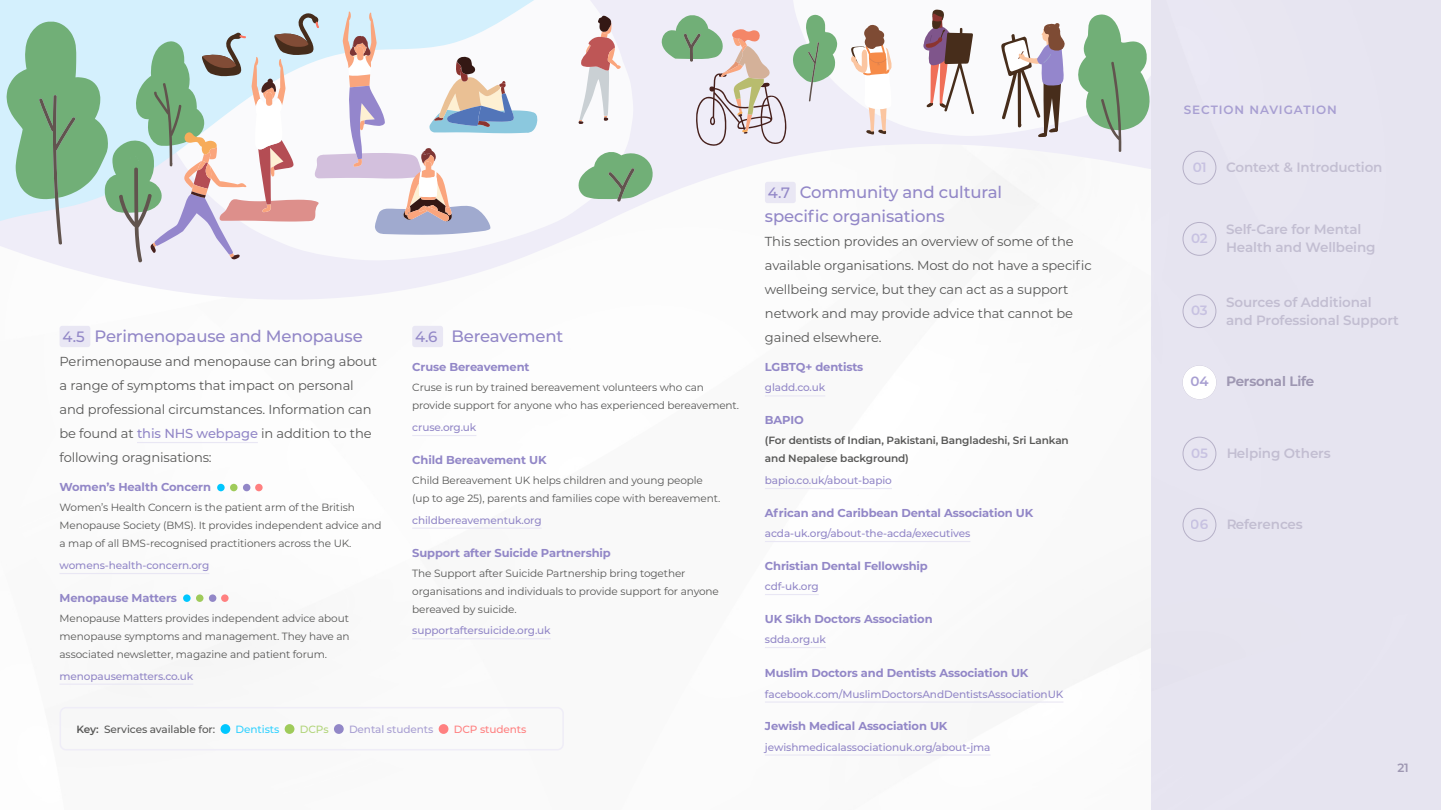
<style>
.page{position:relative;width:1441px;height:810px;background:#fff}
.page>*{position:absolute;margin:0;border:0;box-sizing:border-box;transform-origin:0 0}
.t1{font:500 16.5px/24px "Montserrat";letter-spacing:-.01em;color:#9287c7}
.t2{font:600 13.5px/18px "Montserrat";letter-spacing:-.01em;color:#9e97b2}
.t3{font:600 13.5px "Montserrat";letter-spacing:-.015em;color:#a89fd2}
.t4{font:13.05px/24px "Montserrat";letter-spacing:-.01em;color:#575756}
.t5{font:600 12px "Montserrat";letter-spacing:.075em;color:#a89fd2}
.t6{font:600 12px "Montserrat";color:#9e97b2}
.t7{font:700 11.55px "Montserrat";letter-spacing:-.01em;color:#9287c7}
.t8{font:10.5px/18px "Montserrat";letter-spacing:-.01em;color:#575756}
.t9{font:500 10.5px "Montserrat";letter-spacing:-.01em;color:#9287c7}
.t10{font:600 10.5px/18px "Montserrat";letter-spacing:-.01em;color:#575756}
.t11{font:500 10.5px "Montserrat";letter-spacing:-.01em;color:#575756}
.t12{font:500 10.5px "Montserrat";letter-spacing:-.01em;color:#a89fd2}
.t13{font:500 10.5px "Montserrat";letter-spacing:-.01em;color:#ff8080}
.t14{font:500 10.5px "Montserrat";letter-spacing:-.01em;color:#33d2ff}
.t15{font:500 10.5px "Montserrat";color:#b2d57b}
.s1{font-size:15px}
.s2{font-weight:500;color:#9287c7}
.s3{font-weight:600}
</style>
<div class="page">
<svg style="left:62px;top:0;width:1089px;height:300px"></svg>
<svg style="left:0;top:0;width:638px;height:266px"></svg>
<svg style="left:577px;top:151px;width:78px;height:51px;background:#99c09e"></svg>
<svg style="left:778px;top:0;width:373px;height:136px"></svg>
<svg style="left:792px;top:15px;width:45px;height:87px;background:#b1cdb6"></svg>
<svg style="left:923px;top:9px;width:51px;height:106px"></svg>
<svg style="left:850px;top:24px;width:42px;height:111px"></svg>
<svg style="left:1001px;top:23px;width:64px;height:114px"></svg>
<svg style="left:661px;top:14px;width:125px;height:132px;background:#d6d4d2"></svg>
<svg style="left:7px;top:11px;width:531px;height:252px"></svg>
<svg style="left:1077px;top:14px;width:72px;height:138px"></svg>
<svg style="left:578px;top:15px;width:42px;height:109px"></svg>
<hr style="left:137px;top:442px;width:121px;height:1px;background:#e9e7f4">
<hr style="left:60px;top:573px;width:149px;height:1px;background:#e9e7f4">
<hr style="left:60px;top:684px;width:133px;height:1px;background:#e9e7f4">
<div style="left:60px;top:326px;width:30px;height:21px;background:#e9e7f4;border-radius:3px"></div>
<div style="left:217px;top:484px;width:8px;height:7px;background:#00c7ff;border-radius:50%"></div>
<div style="left:230px;top:484px;width:7px;height:7px;background:#9fcb5a;border-radius:50%"></div>
<div style="left:243px;top:484px;width:7px;height:7px;background:#9287c7;border-radius:50%"></div>
<div style="left:255px;top:484px;width:7px;height:7px;background:#ff8080;border-radius:50%"></div>
<div style="left:183px;top:594px;width:7px;height:8px;background:#00c7ff;border-radius:50%"></div>
<div style="left:196px;top:594px;width:7px;height:8px;background:#9fcb5a;border-radius:50%"></div>
<div style="left:209px;top:594px;width:7px;height:8px;background:#9287c7;border-radius:50%"></div>
<div style="left:221px;top:594px;width:7px;height:8px;background:#ff8080;border-radius:50%"></div>
<hr style="left:412px;top:435px;width:64px;height:1px;background:#e9e7f4">
<hr style="left:412px;top:528px;width:129px;height:1px;background:#e9e7f4">
<hr style="left:412px;top:638px;width:138px;height:1px;background:#e9e7f4">
<div style="left:412px;top:326px;width:31px;height:21px;background:#e9e7f4;border-radius:3px"></div>
<hr style="left:765px;top:395px;width:60px;height:1px;background:#e9e7f4">
<hr style="left:765px;top:488px;width:126px;height:1px;background:#e9e7f4">
<hr style="left:765px;top:541px;width:205px;height:1px;background:#e9e7f4">
<hr style="left:765px;top:594px;width:53px;height:1px;background:#e9e7f4">
<hr style="left:765px;top:647px;width:60px;height:1px;background:#e9e7f4">
<hr style="left:765px;top:701px;width:298px;height:2px;background:#e9e7f4">
<hr style="left:765px;top:754px;width:225px;height:2px;background:#e9e7f4">
<div style="left:765px;top:182px;width:30px;height:21px;background:#e9e7f4;border-radius:3px"></div>
<div style="left:220px;top:724px;width:10px;height:10px;background:#00c7ff;border-radius:50%"></div>
<div style="left:285px;top:724px;width:9px;height:10px;background:#9fcb5a;border-radius:50%"></div>
<div style="left:334px;top:724px;width:10px;height:10px;background:#9287c7;border-radius:50%"></div>
<div style="left:438px;top:724px;width:10px;height:10px;background:#ff8080;border-radius:50%"></div>
<div style="left:60px;top:707px;width:504px;height:43px;border:2px solid #efedf7;border-radius:6px"></div>
<div style="left:1151px;top:0;width:289px;height:810px;background:#e6e4f0"></div>
<div style="left:1182px;top:151px;width:34px;height:33px;border:1px solid #867d9f;border-radius:50%"></div>
<div style="left:1182px;top:222px;width:34px;height:34px;border:1px solid #867d9f;border-radius:50%"></div>
<div style="left:1182px;top:294px;width:34px;height:34px;border:1px solid #867d9f;border-radius:50%"></div>
<div style="left:1182px;top:437px;width:34px;height:33px;border:1px solid #867d9f;border-radius:50%"></div>
<div style="left:1182px;top:508px;width:34px;height:34px;border:1px solid #867d9f;border-radius:50%"></div>
<div style="left:1182px;top:366px;width:34px;height:33px;background:#fff;border-radius:50%"></div>
<h1 class="t1" style="left:63px;top:324px;width:302px"><span class="s1">4.5</span> Perimenopause and Menopause</h1>
<p class="t4" style="left:60px;top:349px;width:319px">Perimenopause and menopause can bring about a range of symptoms that impact on personal and professional circumstances. Information can be found at <span class="s2">this NHS webpage</span> in addition to the following oragnisations:</p>
<p class="t7" style="left:60px;top:479px;width:153px">Women’s Health Concern</p>
<p class="t8" style="left:60px;top:498px;width:324px">Women’s Health Concern is the patient arm of the British<br>Menopause Society (BMS). It provides independent advice and a map of all BMS-recognised practitioners across the UK.</p>
<p class="t9" style="left:60px;top:558px;width:151px">womens-health-concern.org</p>
<p class="t7" style="left:60px;top:589px;width:119px">Menopause Matters</p>
<p class="t8" style="left:60px;top:609px;width:291px;text-align:justify">Menopause Matters provides independent advice about menopause symptoms and management. They have an associated newsletter, magazine and patient forum.</p>
<p class="t9" style="left:60px;top:669px;width:135px">menopausematters.co.uk</p>
<h1 class="t1" style="left:415px;top:324px;width:150px"><span class="s1">4.6</span> Bereavement</h1>
<p class="t7" style="left:412px;top:359px;width:119px">Cruse Bereavement</p>
<p class="t8" style="left:412px;top:378px;width:328px">Cruse is run by trained bereavement volunteers who can provide support for anyone who has experienced bereavement.</p>
<p class="t9" style="left:412px;top:420px;width:66px">cruse.org.uk</p>
<p class="t7" style="left:412px;top:451px;width:136px">Child Bereavement UK</p>
<p class="t8" style="left:412px;top:471px;width:309px">Child Bereavement UK helps children and young people (up to age 25), parents and families cope with bereavement.</p>
<p class="t9" style="left:412px;top:513px;width:131px">childbereavementuk.org</p>
<p class="t7" style="left:412px;top:544px;width:200px">Support after Suicide Partnership</p>
<p class="t8" style="left:412px;top:564px;width:308px">The Support after Suicide Partnership bring together organisations and individuals to provide support for anyone bereaved by suicide.</p>
<p class="t9" style="left:412px;top:623px;width:140px">supportaftersuicide.org.uk</p>
<p class="t11" style="left:77px;top:722px;width:140px"><span class="s3">Key:</span> Services available for:</p>
<p class="t14" style="left:236px;top:722px;width:45px">Dentists</p>
<p class="t15" style="left:300px;top:722px;width:30px">DCPs</p>
<p class="t12" style="left:349px;top:722px;width:86px">Dental students</p>
<p class="t13" style="left:454px;top:722px;width:74px">DCP students</p>
<h1 class="t1" style="left:764px;top:180px;width:239px"><span class="s1">4.7</span> Community and cultural specific organisations</h1>
<p class="t4" style="left:765px;top:229px;width:328px">This section provides an overview of some of the available organisations. Most do not have a specific wellbeing service, but they can act as a support network and may provide advice that cannot be gained elsewhere.</p>
<p class="t7" style="left:765px;top:359px;width:100px">LGBTQ+ dentists</p>
<p class="t9" style="left:765px;top:380px;width:62px">gladd.co.uk</p>
<p class="t7" style="left:765px;top:412px;width:40px">BAPIO</p>
<p class="t10" style="left:765px;top:431px;width:305px">(For dentists of Indian, Pakistani, Bangladeshi, Sri Lankan and Nepalese background)</p>
<p class="t9" style="left:765px;top:473px;width:128px">bapio.co.uk/about-bapio</p>
<p class="t7" style="left:765px;top:504px;width:270px">African and Caribbean Dental Association UK</p>
<p class="t9" style="left:765px;top:526px;width:207px">acda-uk.org/about-the-acda/executives</p>
<p class="t7" style="left:765px;top:557px;width:164px">Christian Dental Fellowship</p>
<p class="t9" style="left:765px;top:579px;width:55px">cdf-uk.org</p>
<p class="t7" style="left:765px;top:610px;width:169px">UK Sikh Doctors Association</p>
<p class="t9" style="left:765px;top:632px;width:62px">sdda.org.uk</p>
<p class="t7" style="left:765px;top:665px;width:265px">Muslim Doctors and Dentists Association UK</p>
<p class="t9" style="left:765px;top:686px;width:300px">facebook.com/MuslimDoctorsAndDentistsAssociationUK</p>
<p class="t7" style="left:765px;top:718px;width:184px">Jewish Medical Association UK</p>
<p class="t9" style="left:765px;top:739px;width:227px">jewishmedicalassociationuk.org/about-jma</p>
<p class="t5" style="left:1183px;top:101px;width:155px">SECTION NAVIGATION</p>
<p class="t3" style="left:1192px;top:157px;width:16px">01</p>
<p class="t2" style="left:1225px;top:157px;width:158px">Context &amp; Introduction</p>
<p class="t3" style="left:1190px;top:229px;width:18px">02</p>
<p class="t3" style="left:1190px;top:301px;width:18px">03</p>
<p class="t2" style="left:1225px;top:220px;width:151px">Self-Care for Mental<br>Health and Wellbeing</p>
<p class="t2" style="left:1225px;top:292px;width:174px">Sources of Additional and Professional Support</p>
<p class="t3" style="left:1190px;top:372px;width:20px">04</p>
<p class="t2" style="left:1225px;top:372px;width:90px">Personal Life</p>
<p class="t3" style="left:1190px;top:443px;width:18px">05</p>
<p class="t2" style="left:1225px;top:443px;width:106px">Helping Others</p>
<p class="t3" style="left:1190px;top:514px;width:19px">06</p>
<p class="t2" style="left:1225px;top:514px;width:78px">References</p>
<p class="t6" style="left:1397px;top:759px;width:13px">21</p>
</div>
